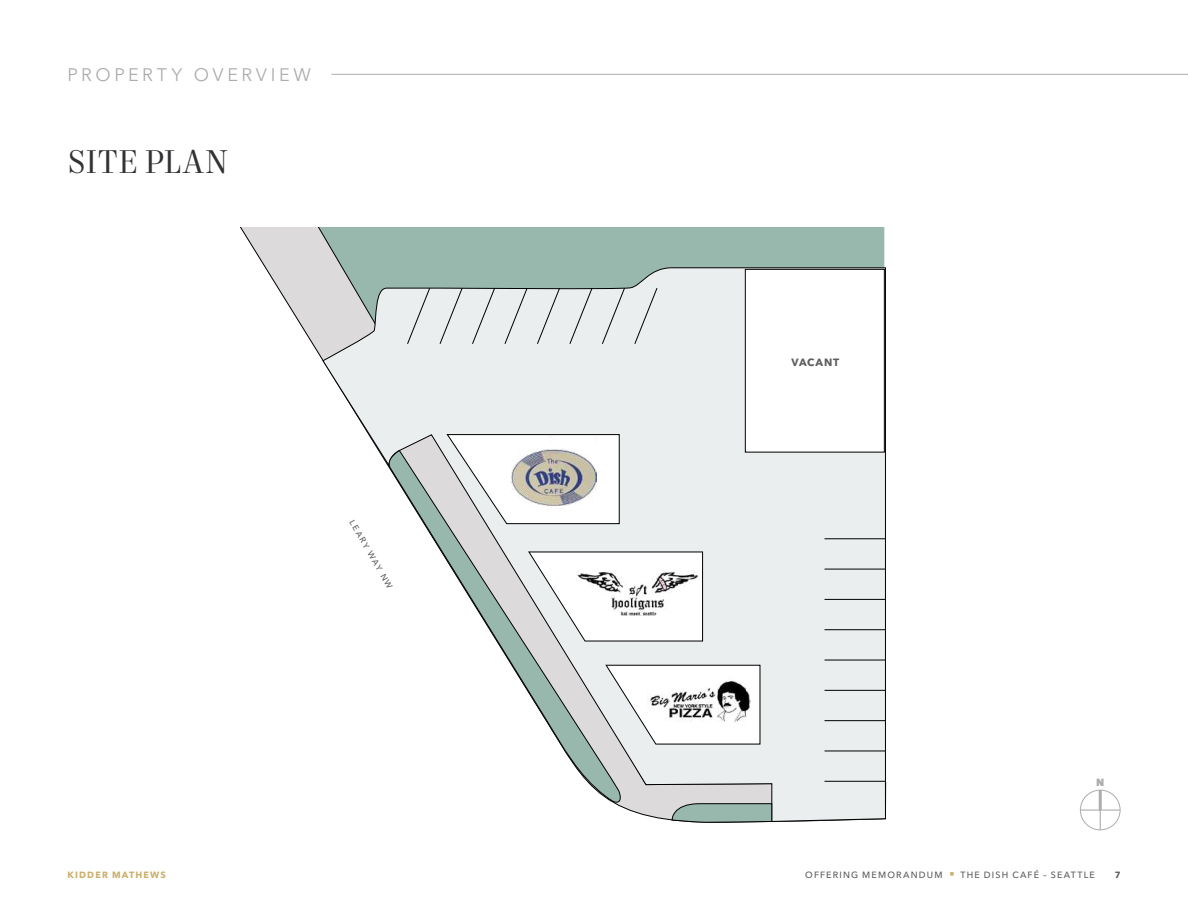
<style>
.page{position:relative;width:1188px;height:918px;background:#fff}
.page>*{position:absolute;margin:0;border:0;box-sizing:border-box;transform-origin:0 0}
.Headline_-_Level_2_-_Charcoal_2023{font:33px "Mort Modern 08";color:#313234}
.Section_Identifier_-_Sterling_2023{font:18px "Avenir Next LT Pro";letter-spacing:.2em;color:#afabac}
.Map_Highlight_-_Bold_-_Ash_2023{font:700 10.5px "Avenir Next LT Pro";letter-spacing:.07em;color:#5e5d5d}
.t1{font:800 10.35px "Avenir Next LT Pro";color:#afabac}
.t2{font:500 9px "Avenir Next LT Pro";letter-spacing:.13em;color:#5e5d5d}
.t3{font:700 9px "Avenir Next LT Pro";letter-spacing:.13em;color:#cbae6b}
.t4{font:700 9px "Avenir Next LT Pro";color:#5e5d5d}
.Street_Names_-_Ash_2023{font:500 8.25px "Avenir Next LT Pro";color:#5e5d5d}
.s1{color:#cbae6b}
</style>
<div class="page">
<svg style="left:240px;top:227px;width:645px;height:133px"></svg>
<svg style="left:322px;top:267px;width:564px;height:555px"></svg>
<div style="left:745px;top:269px;width:139px;height:183px;background:#fff"></div>
<div style="left:745px;top:269px;width:140px;height:183px;border:1px solid #000"></div>
<svg style="left:446px;top:434px;width:174px;height:17px"></svg>
<svg style="left:623px;top:551px;width:80px;height:91px"></svg>
<svg style="left:623px;top:664px;width:138px;height:81px"></svg>
<svg style="left:407px;top:287px;width:24px;height:58px"></svg>
<svg style="left:439px;top:287px;width:24px;height:58px"></svg>
<svg style="left:471px;top:287px;width:25px;height:58px"></svg>
<svg style="left:504px;top:287px;width:24px;height:58px"></svg>
<svg style="left:536px;top:287px;width:25px;height:58px"></svg>
<svg style="left:569px;top:287px;width:24px;height:58px"></svg>
<svg style="left:601px;top:287px;width:25px;height:58px"></svg>
<svg style="left:634px;top:287px;width:24px;height:58px"></svg>
<hr style="left:825px;top:538px;width:60px;height:1px;background:#000">
<hr style="left:825px;top:569px;width:60px;height:1px;background:#000">
<hr style="left:825px;top:599px;width:60px;height:1px;background:#000">
<hr style="left:825px;top:629px;width:60px;height:1px;background:#000">
<hr style="left:825px;top:660px;width:60px;height:1px;background:#000">
<hr style="left:825px;top:690px;width:60px;height:1px;background:#000">
<hr style="left:825px;top:720px;width:60px;height:1px;background:#000">
<hr style="left:825px;top:751px;width:60px;height:1px;background:#000">
<hr style="left:825px;top:781px;width:60px;height:1px;background:#000">
<svg style="left:385px;top:451px;width:238px;height:352px"></svg>
<svg style="left:671px;top:803px;width:102px;height:20px;background:#8da59d"></svg>
<div style="left:1080px;top:790px;width:40px;height:40px;border:1px solid #afabac;border-radius:50%"></div>
<hr style="left:1099px;top:790px;width:3px;height:20px;background:#afabac">
<hr style="left:1080px;top:810px;width:40px;height:1px;background:#afabac">
<svg style="left:1100px;top:811px;width:1px;height:19px"></svg>
<img style="left:647px;top:676px;width:103px;height:52px">
<img style="left:577px;top:570px;width:122px;height:47px">
<img style="left:511px;top:436px;width:85px;height:85px">
<hr style="left:331px;top:74px;width:857px;height:1px;background:#afabac">
<p class="Section_Identifier_-_Sterling_2023" style="left:68px;top:64px;width:245px">PROPERTY OVERVIEW</p>
<p class="Headline_-_Level_2_-_Charcoal_2023" style="left:68px;top:142px;width:162px">SITE PLAN</p>
<p class="Street_Names_-_Ash_2023" style="left:356px;top:518px;width:79px;rotate:60deg">LEARY WAY NW</p>
<p class="Map_Highlight_-_Bold_-_Ash_2023" style="left:792px;top:356px;width:49px">VACANT</p>
<p class="t1" style="left:1096px;top:776px;width:10px">N</p>
<p class="t3" style="left:68px;top:869px;width:100px">KIDDER MATHEWS</p>
<p class="t2" style="left:805px;top:869px;width:291px">OFFERING MEMORANDUM <span class="s1">■</span> THE DISH CAFÉ – SEATTLE</p>
<p class="t4" style="left:1115px;top:869px;width:7px">7</p>
</div>
